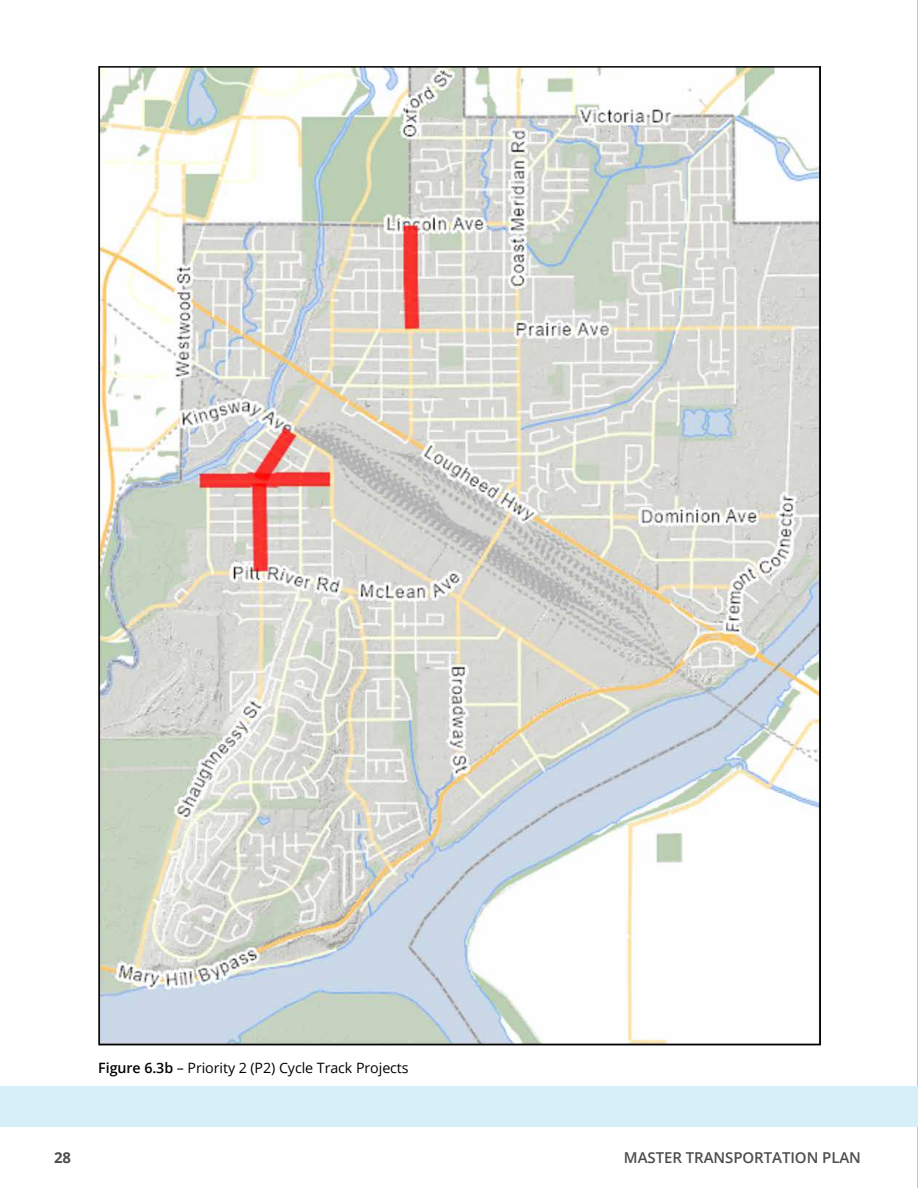
<style>
.page{position:relative;width:918px;height:1188px;background:#fff}
.page>*{position:absolute;margin:0;border:0;box-sizing:border-box;transform-origin:0 0}
.t1{font:600 15px "Open Sans";letter-spacing:-.005em;color:#4d4d4f}
.t2{font:700 15px "Open Sans";color:#4d4d4f}
.t3{font:14.25px "Open Sans";letter-spacing:-.005em;color:#000}
.s1{font-weight:600}
</style>
<div class="page">
<hr style="left:917px;top:0;width:1px;height:1188px;background:#4d4d4f">
<div style="left:0;top:1086px;width:918px;height:40px;background:#d7eff9"></div>
<img style="left:101px;top:69px;width:717px;height:973px">
<p class="t3" style="left:98px;top:1058px;width:312px"><span class="s1">Figure 6.3b</span> – Priority 2 (P2) Cycle Track Projects</p>
<p class="t2" style="left:54px;top:1147px;width:19px">28</p>
<p class="t1" style="left:624px;top:1148px;width:239px">MASTER TRANSPORTATION PLAN</p>
</div>
